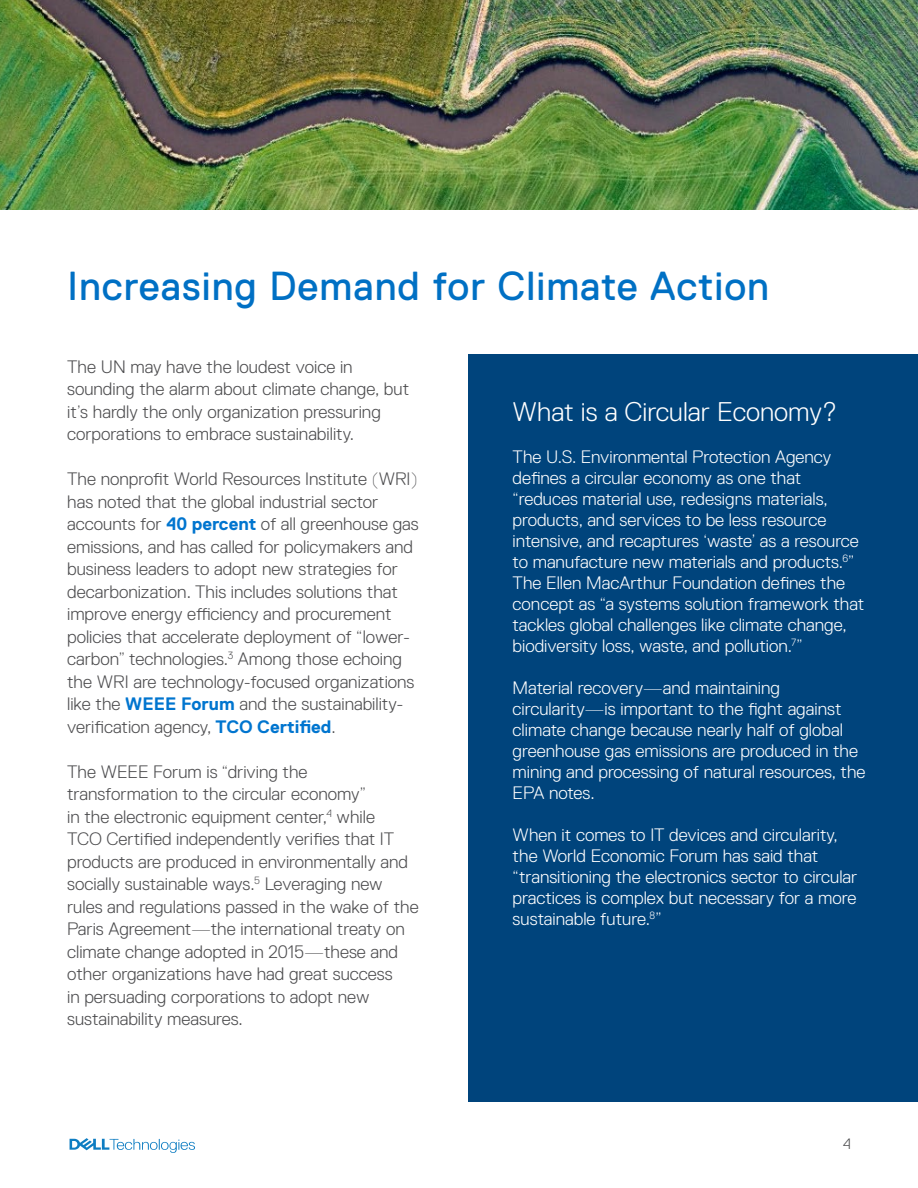
<style>
.page{position:relative;width:918px;height:1188px;background:#fff}
.page>*{position:absolute;margin:0;border:0;box-sizing:border-box;transform-origin:0 0}
.t1{font:40.5px "Dell Replica";letter-spacing:.025em;color:#0070c4}
.t2{font:300 27px "Dell Replica";color:#fff}
.t3{font:300 18px/22.5px "Dell Replica";color:#4d4d4f}
.t4{font:300 18px/21px "Dell Replica";color:#fff}
.t5{font:300 15px "Dell Replica";color:#4d4d4f}
.s1{font-weight:700;color:#0075cf}
</style>
<div class="page">
<svg style="left:70px;top:1138px;width:125px;height:15px"></svg>
<img style="left:0;top:0;width:918px;height:210px">
<div style="left:468px;top:354px;width:450px;height:748px;background:#00447c"></div>
<h1 class="t1" style="left:68px;top:263px;width:703px">Increasing Demand for Climate Action</h1>
<p class="t3" style="left:67px;top:355px;width:343px">The UN may have the loudest voice in sounding the alarm about climate change, but it’s hardly the only organization pressuring corporations to embrace sustainability.</p>
<p class="t3" style="left:67px;top:468px;width:353px">The nonprofit World Resources Institute (WRI) has noted that the global industrial sector accounts for <span class="s1">40 percent</span> of all greenhouse gas emissions, and has called for policymakers and business leaders to adopt new strategies for decarbonization. This includes solutions that improve energy efficiency and procurement policies that accelerate deployment of “lower&shy;carbon” technologies.<sup>3</sup> Among those echoing the WRI are technology-focused organizations like the <span class="s1">WEEE Forum</span> and the sustainability&shy;verification agency, <span class="s1">TCO Certified</span>.</p>
<p class="t3" style="left:67px;top:760px;width:353px">The WEEE Forum is “driving the transformation to the circular economy”<br>in the electronic equipment center,<sup>4</sup> while<br>TCO Certified independently verifies that IT products are produced in environmentally and socially sustainable ways.<sup>5</sup> Leveraging new rules and regulations passed in the wake of the Paris Agreement—the international treaty on climate change adopted in 2015—these and other organizations have had great success<br>in persuading corporations to adopt new sustainability measures.</p>
<h2 class="t2" style="left:513px;top:396px;width:326px">What is a Circular Economy?</h2>
<p class="t4" style="left:513px;top:446px;width:353px">The U.S. Environmental Protection Agency defines a circular economy as one that “reduces material use, redesigns materials, products, and services to be less resource intensive, and recaptures ‘waste’ as a resource to manufacture new materials and products.<sup>6</sup>” The Ellen MacArthur Foundation defines the concept as “a systems solution framework that tackles global challenges like climate change, biodiversity loss, waste, and pollution.<sup>7</sup>”</p>
<p class="t4" style="left:513px;top:677px;width:354px">Material recovery—and maintaining circularity—is important to the fight against climate change because nearly half of global greenhouse gas emissions are produced in the mining and processing of natural resources, the EPA notes.</p>
<p class="t4" style="left:513px;top:824px;width:346px">When it comes to IT devices and circularity, the World Economic Forum has said that “transitioning the electronics sector to circular practices is complex but necessary for a more sustainable future.<sup>8</sup>”</p>
<p class="t5" style="left:843px;top:1135px;width:9px">4</p>
</div>
